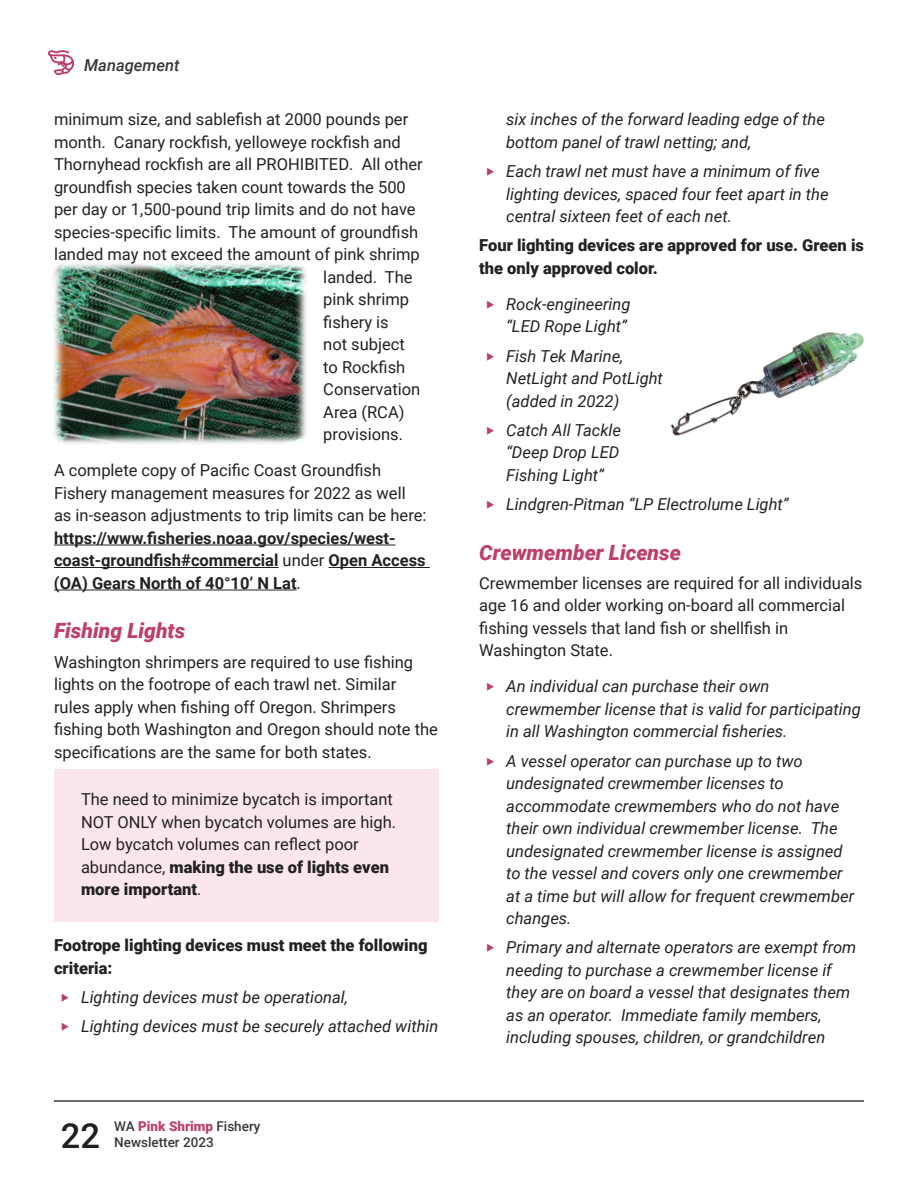
<style>
.page{position:relative;width:918px;height:1188px;background:#fff}
.page>*{position:absolute;margin:0;border:0;box-sizing:border-box;transform-origin:0 0}
.t1{font:500 34.5px "Roboto";color:#231f20}
.heading_3__pink{font:italic 900 21px "Roboto";color:#bc406a}
.body{font:16.5px/22.5px "Roboto";color:#222}
.t2{font:italic 16.5px/22.5px "Roboto";color:#222}
.body-2{font:900 16.5px/22.5px "Roboto";color:#222}
.t3{font:italic 500 16.5px "Roboto";color:#383838}
.t4{font:900 13.5px "Roboto";color:#bc406a}
.t5{font:500 13.5px "Roboto";color:#383838}
.s1{font-weight:700}
.s2{font-weight:900}
.s3{font-style:normal;color:#bc406a}
.s4{font-weight:500;color:#383838}
</style>
<div class="page">
<hr style="left:54px;top:1100px;width:810px;height:2px;background:#383838">
<svg style="left:48px;top:50px;width:26px;height:26px"></svg>
<hr style="left:54px;top:545px;width:341px;height:1px;background:#222">
<hr style="left:54px;top:567px;width:225px;height:1px;background:#222">
<hr style="left:329px;top:567px;width:101px;height:1px;background:#222">
<hr style="left:54px;top:590px;width:243px;height:1px;background:#222">
<img style="left:53px;top:263px;width:253px;height:181px">
<div style="left:54px;top:770px;width:385px;height:152px;background:#fce6ee"></div>
<img style="left:670px;top:332px;width:194px;height:104px">
<p class="t3" style="left:84px;top:54px;width:97px">Management</p>
<p class="body" style="left:54px;top:108px;width:356px">minimum size, and sablefish at 2000 pounds per</p>
<p class="body" style="left:54px;top:130px;width:348px">month. Canary rockfish, yelloweye rockfish and</p>
<p class="body" style="left:54px;top:153px;width:370px">Thornyhead rockfish are all PROHIBITED. All other</p>
<p class="body" style="left:54px;top:175px;width:353px">groundfish species taken count towards the 500</p>
<p class="body" style="left:54px;top:198px;width:363px">per day or 1,500-pound trip limits and do not have</p>
<p class="body" style="left:54px;top:220px;width:366px">species-specific limits. The amount of groundfish</p>
<p class="body" style="left:54px;top:243px;width:367px">landed may not exceed the amount of pink shrimp</p>
<p class="body" style="left:323px;top:265px;width:91px">landed. The</p>
<p class="body" style="left:323px;top:288px;width:87px">pink shrimp</p>
<p class="body" style="left:323px;top:310px;width:67px">fishery is</p>
<p class="body" style="left:323px;top:333px;width:83px">not subject</p>
<p class="body" style="left:323px;top:355px;width:84px">to Rockfish</p>
<p class="body" style="left:323px;top:378px;width:98px">Conservation</p>
<p class="body" style="left:323px;top:400px;width:83px">Area (RCA)</p>
<p class="body" style="left:323px;top:423px;width:81px">provisions.</p>
<p class="body" style="left:54px;top:459px;width:374px">A complete copy of Pacific Coast Groundfish Fishery management measures for 2022 as well as in-season adjustments to trip limits can be here: <span class="s1">https://www.fisheries.noaa.gov/species/west&shy;coast-groundfish#commercial</span> under <span class="s1">Open Access (OA) Gears North of 40°10’ N Lat</span>.</p>
<p class="heading_3__pink" style="left:54px;top:616px;width:133px">Fishing Lights</p>
<p class="body" style="left:54px;top:650px;width:386px">Washington shrimpers are required to use fishing lights on the footrope of each trawl net. Similar<br>rules apply when fishing off Oregon. Shrimpers fishing both Washington and Oregon should note the specifications are the same for both states.</p>
<p class="body" style="left:81px;top:787px;width:317px">The need to minimize bycatch is important NOT ONLY when bycatch volumes are high.<br>Low bycatch volumes can reflect poor abundance, <span class="s2">making the use of lights even more important</span>.</p>
<p class="body-2" style="left:54px;top:933px;width:375px">Footrope lighting devices must meet the following criteria:</p>
<p class="t2" style="left:60px;top:985px;width:289px"><span class="s3">‣</span> Lighting devices must be operational,</p>
<p class="t2" style="left:60px;top:1014px;width:379px"><span class="s3">‣</span> Lighting devices must be securely attached within</p>
<h1 class="t1" style="left:61px;top:1111px;width:41px">22</h1>
<p class="t4" style="left:114px;top:1117px;width:148px"><span class="s4">WA</span> Pink Shrimp <span class="s4">Fishery</span></p>
<p class="t5" style="left:114px;top:1133px;width:101px">Newsletter 2023</p>
<p class="t2" style="left:506px;top:108px;width:320px">six inches of the forward leading edge of the bottom panel of trawl netting; and,</p>
<p class="t2" style="left:506px;top:159px;width:324px;text-indent:-21px"><span class="s3">‣</span> Each trawl net must have a minimum of five lighting devices, spaced four feet apart in the central sixteen feet of each net.</p>
<p class="body-2" style="left:479px;top:234px;width:386px">Four lighting devices are approved for use. Green is the only approved color.</p>
<p class="t2" style="left:486px;top:292px;width:146px;text-align:right"><span class="s3">‣</span> Rock-engineering “LED Rope Light”</p>
<p class="t2" style="left:506px;top:344px;width:158px;text-indent:-21px"><span class="s3">‣</span> Fish Tek Marine,<br>NetLight and PotLight (added in 2022)</p>
<p class="t2" style="left:506px;top:418px;width:116px;text-align:justify;text-indent:-21px"><span class="s3">‣</span> Catch All Tackle “Deep Drop LED Fishing Light”</p>
<p class="t2" style="left:486px;top:492px;width:304px"><span class="s3">‣</span> Lindgren-Pitman “LP Electrolume Light”</p>
<p class="heading_3__pink" style="left:479px;top:537px;width:203px">Crewmember License</p>
<p class="body" style="left:479px;top:571px;width:385px">Crewmember licenses are required for all individuals age 16 and older working on-board all commercial fishing vessels that land fish or shellfish in Washington State.</p>
<p class="t2" style="left:506px;top:675px;width:356px;text-indent:-21px"><span class="s3">‣</span> An individual can purchase their own crewmember license that is valid for participating in all Washington commercial fisheries.</p>
<p class="t2" style="left:506px;top:749px;width:349px;text-indent:-21px"><span class="s3">‣</span> A vessel operator can purchase up to two undesignated crewmember licenses to accommodate crewmembers who do not have their own individual crewmember license. The undesignated crewmember license is assigned to the vessel and covers only one crewmember at a time but will allow for frequent crewmember changes.</p>
<p class="t2" style="left:506px;top:936px;width:352px;text-indent:-21px"><span class="s3">‣</span> Primary and alternate operators are exempt from needing to purchase a crewmember license if they are on board a vessel that designates them as an operator. Immediate family members, including spouses, children, or grandchildren</p>
</div>
